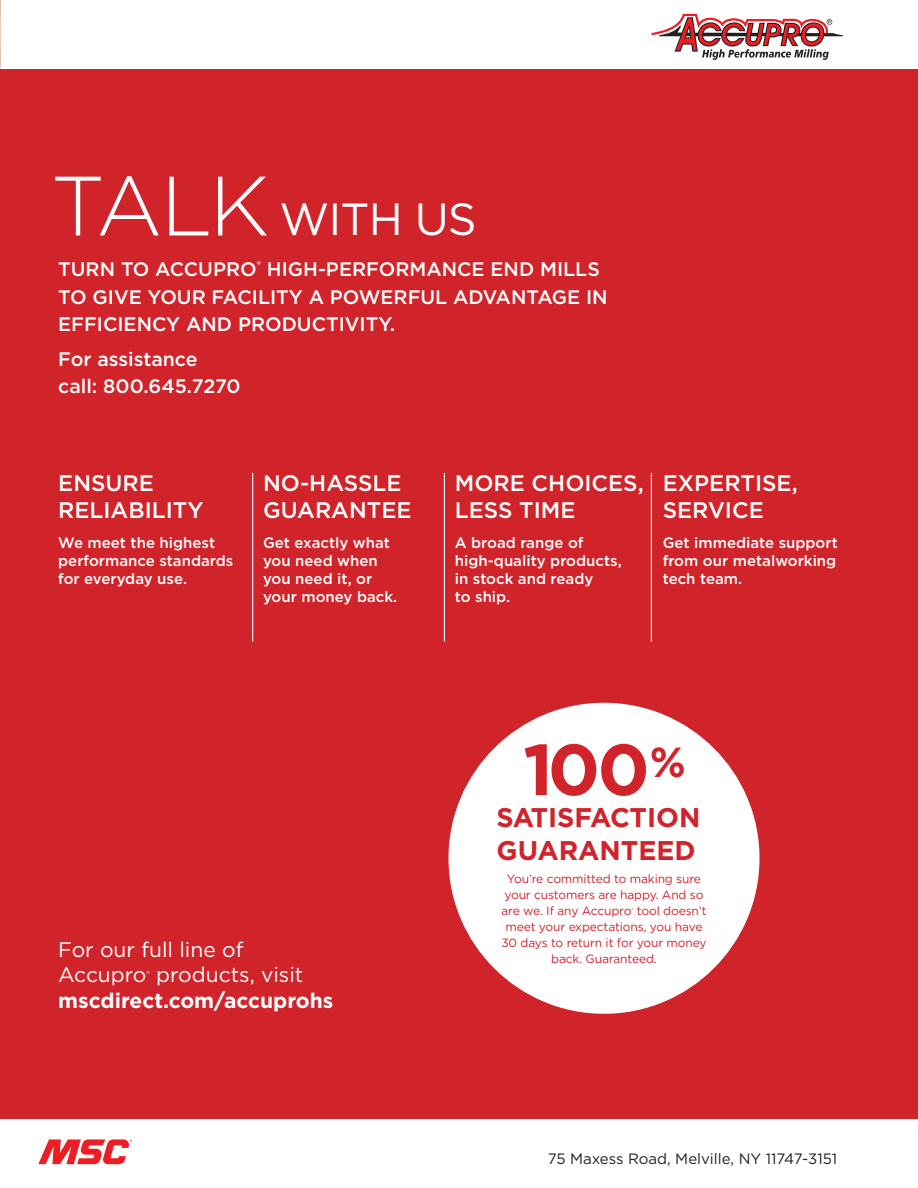
<style>
.page{position:relative;width:918px;height:1188px;background:#fff}
.page>*{position:absolute;margin:0;border:0;box-sizing:border-box;transform-origin:0 0}
.t1{font:700 72px "Gotham";color:#d1232a}
.t2{font:45px "Gotham";letter-spacing:-.02em;color:#fff}
.t3{font:700 27px/32.4px "Gotham";color:#d1232a}
.t4{font:500 22.5px/27px "Gotham";color:#fff}
.t5{font:21px/25.2px "Gotham";color:#fff}
.t6{font:700 21px "Gotham";color:#fff}
.t7{font:500 19.5px/27.8px "Gotham";color:#fff}
.t8{font:500 15px/18px "Gotham";color:#fff}
.t9{font:15px "Gotham";color:#231f20}
.t10{font:12px/15.9px "Gotham";letter-spacing:-.01em;color:#d1232a}
.t11{font:8.7px "Gotham";color:#fff}
.t12{font:5.25px "Gotham";color:#d1232a}
.s1{font-weight:300;font-size:84px}
</style>
<div class="page">
<img style="left:0;top:0;width:1px;height:595px">
<div style="left:1px;top:69px;width:917px;height:1050px;background:#d1232a"></div>
<svg style="left:38px;top:1139px;width:94px;height:25px"></svg>
<hr style="left:444px;top:473px;width:1px;height:169px;background:#fff">
<hr style="left:252px;top:473px;width:1px;height:169px;background:#fff">
<hr style="left:651px;top:473px;width:1px;height:169px;background:#fff">
<svg style="left:651px;top:14px;width:192px;height:46px"></svg>
<div style="left:448px;top:703px;width:312px;height:311px;background:#fff;border-radius:50%"></div>
<h2 class="t2" style="left:51px;top:191px;width:427px"><span class="s1">TALK</span> WITH US</h2>
<h3 class="t7" style="left:58px;top:255px;width:551px">TURN TO ACCUPRO<sup>®</sup> HIGH-PERFORMANCE END MILLS<br>TO GIVE YOUR FACILITY A POWERFUL ADVANTAGE IN<br>EFFICIENCY AND PRODUCTIVITY.</h3>
<h3 class="t7" style="left:58px;top:345px;width:184px;line-height:27px">For assistance call: 800.645.7270</h3>
<h3 class="t4" style="left:58px;top:469px;width:147px">ENSURE<br>RELIABILITY</h3>
<p class="t8" style="left:58px;top:533px;width:177px">We meet the highest performance standards for everyday use.</p>
<h3 class="t4" style="left:263px;top:469px;width:150px">NO-HASSLE<br>GUARANTEE</h3>
<p class="t8" style="left:263px;top:533px;width:136px">Get exactly what you need when you need it, or your money back.</p>
<h3 class="t4" style="left:455px;top:469px;width:190px">MORE CHOICES,<br>LESS TIME</h3>
<p class="t8" style="left:455px;top:533px;width:168px">A broad range of high-quality products, in stock and ready<br>to ship.</p>
<h3 class="t4" style="left:663px;top:469px;width:137px">EXPERTISE,<br>SERVICE</h3>
<p class="t8" style="left:663px;top:533px;width:177px;text-align:justify">Get immediate support from our metalworking tech team.</p>
<h3 class="t5" style="left:58px;top:937px;width:187px">For our full line of<br>Accupro</h3>
<p class="t11" style="left:146px;top:969px;width:5px">®</p>
<h3 class="t5" style="left:156px;top:962px;width:149px">products, visit</h3>
<h3 class="t6" style="left:58px;top:986px;width:277px">mscdirect.com/accuprohs</h3>
<h1 class="t1" style="left:523px;top:722px;width:164px">100<sup>%</sup></h1>
<h3 class="t3" style="left:497px;top:802px;width:205px">SATISFACTION<br>GUARANTEED</h3>
<p class="t10" style="left:501px;top:871px;width:204px;text-indent:5px">You’re committed to making sure your customers are happy. And so are we. If any Accupro</p>
<p class="t12" style="left:631px;top:907px;width:4px">®</p>
<p class="t10" style="left:637px;top:902px;width:71px">tool doesn’t</p>
<p class="t10" style="left:505px;top:918px;width:199px">meet your expectations, you have</p>
<p class="t10" style="left:501px;top:934px;width:207px">30 days to return it for your money</p>
<p class="t10" style="left:551px;top:950px;width:107px">back. Guaranteed.</p>
<p class="t9" style="left:548px;top:1149px;width:291px">75 Maxess Road, Melville, NY 11747-3151</p>
</div>
